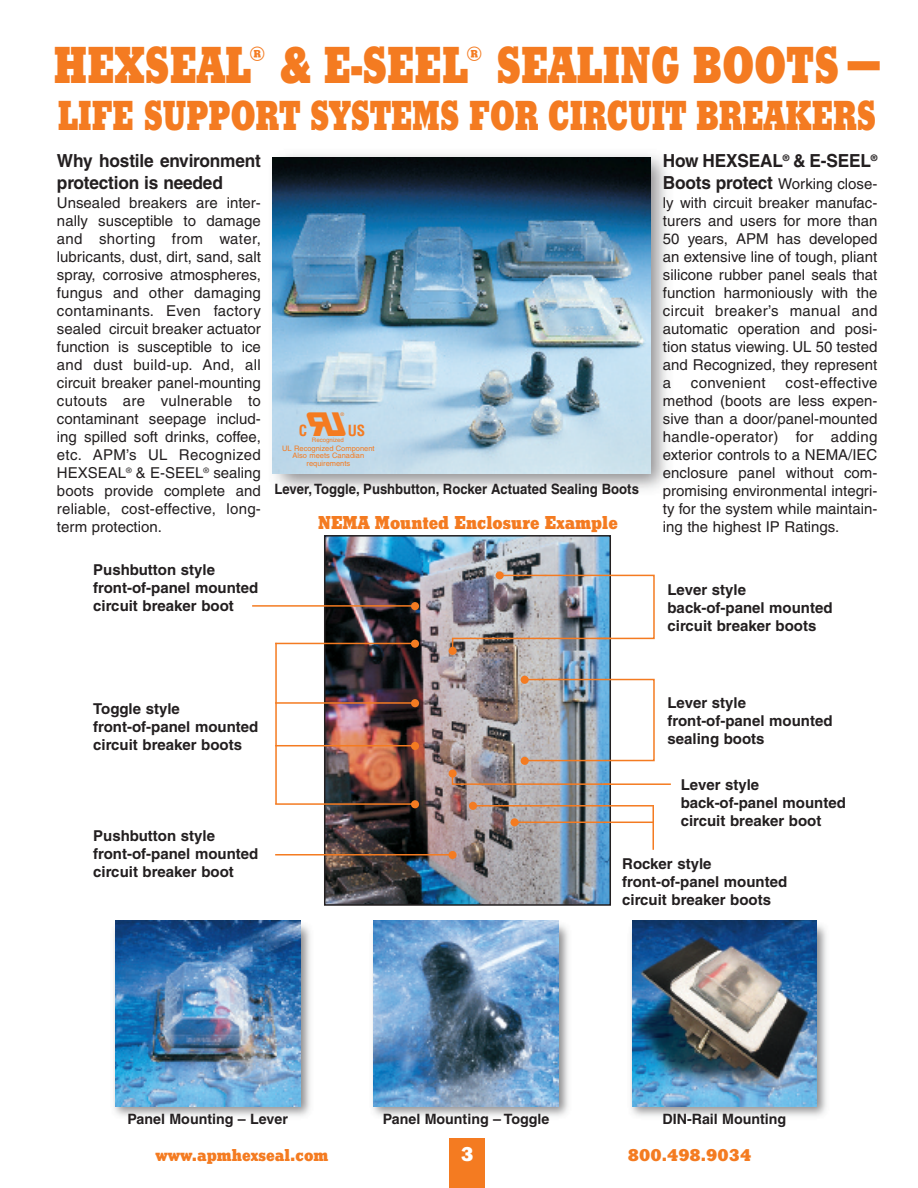
<style>
.page{position:relative;width:918px;height:1188px;background:#fff}
.page>*{position:absolute;margin:0;border:0;box-sizing:border-box;transform-origin:0 0}
.t1{font:900 54.15px "Stymie";letter-spacing:.005em;color:#f47b21;scale:.85 1}
.t2{font:900 43.65px "Stymie";color:#f47b21;scale:.82 1}
.t3{font:900 21px "Stymie";color:#fff}
.t4{font:900 19.5px "Stymie";color:#f47b21}
.t5{font:700 18px/21.6px "Helvetica";letter-spacing:-.01em;color:#231f20;scale:.96 1}
.t6{font:900 18px "Stymie";color:#f47b21}
.t7{font:15px/18px "Helvetica";color:#231f20;text-align:justify}
.t8{font:700 15px/18px "Helvetica";color:#231f20}
.t9{font:15px "Helvetica";letter-spacing:.02em;color:#231f20}
.t10{font:700 condensed 15px "Helvetica";color:#f47b21}
.t11{font:700 14.25px "Helvetica";color:#231f20}
.t12{font:700 14.25px "Helvetica";color:#231f20;scale:.92 1}
.t13{font:7.5px/7.5px "Helvetica";color:#f47b21;text-align:center}
.t14{font:6px "Helvetica";color:#f47b21}
.t15{font:4.95px "Helvetica";color:#f47b21}
.s1{font-weight:700;font-size:18px}
</style>
<div class="page">
<div style="left:449px;top:1138px;width:36px;height:50px;background:#f47b21"></div>
<img style="left:272px;top:154px;width:395px;height:336px">
<img style="left:327px;top:538px;width:281px;height:365px">
<div style="left:324px;top:535px;width:287px;height:371px;border:2px solid #231f20"></div>
<img style="left:113px;top:920px;width:197px;height:196px">
<img style="left:372px;top:920px;width:197px;height:196px">
<img style="left:630px;top:925px;width:197px;height:191px">
<img style="left:374px;top:920px;width:184px;height:186px">
<img style="left:632px;top:920px;width:185px;height:186px">
<hr style="left:252px;top:605px;width:163px;height:2px;background:#f47b21">
<div style="left:411px;top:602px;width:8px;height:8px;background:#f47b21;border-radius:50%"></div>
<hr style="left:275px;top:854px;width:178px;height:2px;background:#f47b21">
<div style="left:448px;top:851px;width:9px;height:8px;background:#f47b21;border-radius:50%"></div>
<hr style="left:275px;top:643px;width:140px;height:1px;background:#f47b21">
<div style="left:411px;top:640px;width:8px;height:8px;background:#f47b21;border-radius:50%"></div>
<hr style="left:275px;top:702px;width:140px;height:2px;background:#f47b21">
<div style="left:411px;top:699px;width:8px;height:8px;background:#f47b21;border-radius:50%"></div>
<hr style="left:275px;top:745px;width:140px;height:1px;background:#f47b21">
<div style="left:411px;top:742px;width:8px;height:8px;background:#f47b21;border-radius:50%"></div>
<hr style="left:275px;top:803px;width:140px;height:2px;background:#f47b21">
<div style="left:411px;top:800px;width:8px;height:8px;background:#f47b21;border-radius:50%"></div>
<hr style="left:515px;top:822px;width:138px;height:1px;background:#f47b21">
<div style="left:511px;top:818px;width:8px;height:8px;background:#f47b21;border-radius:50%"></div>
<hr style="left:473px;top:805px;width:181px;height:2px;background:#f47b21">
<hr style="left:604px;top:783px;width:67px;height:2px;background:#f47b21">
<div style="left:469px;top:802px;width:8px;height:8px;background:#f47b21;border-radius:50%"></div>
<div style="left:449px;top:647px;width:8px;height:8px;background:#f47b21;border-radius:50%"></div>
<div style="left:449px;top:770px;width:8px;height:8px;background:#f47b21;border-radius:50%"></div>
<svg style="left:523px;top:678px;width:132px;height:84px"></svg>
<img style="left:273px;top:157px;width:378px;height:316px">
<img style="left:115px;top:920px;width:185px;height:186px">
<hr style="left:275px;top:643px;width:2px;height:161px;background:#f47b21">
<hr style="left:652px;top:806px;width:2px;height:44px;background:#f47b21">
<div style="left:521px;top:676px;width:8px;height:8px;background:#f47b21;border-radius:50%"></div>
<div style="left:521px;top:757px;width:8px;height:8px;background:#f47b21;border-radius:50%"></div>
<img style="left:451px;top:574px;width:204px;height:79px">
<svg style="left:451px;top:770px;width:162px;height:16px;background:#9d928f"></svg>
<div style="left:496px;top:571px;width:8px;height:8px;background:#f47b21;border-radius:50%"></div>
<svg style="left:307px;top:413px;width:39px;height:23px"></svg>
<h1 class="t1" style="left:54px;top:33px;width:973px">HEXSEAL<sup>®</sup> &amp; E-SEEL<sup>®</sup> SEALING BOOTS —</h1>
<h2 class="t2" style="left:58px;top:89px;width:999px">LIFE SUPPORT SYSTEMS FOR CIRCUIT BREAKERS</h2>
<p class="t5" style="left:57px;top:152px;width:214px">Why hostile environment protection is needed</p>
<p class="t7" style="left:57px;top:195px;width:205px">Unsealed breakers are inter&shy;nally susceptible to damage and shorting from water, lubricants, dust, dirt, sand, salt spray, corrosive atmospheres, fungus and other damaging contaminants. Even factory sealed circuit breaker actuator function is susceptible to ice and dust build-up. And, all circuit breaker panel-mounting cutouts are vulnerable to contaminant seepage includ&shy;ing spilled soft drinks, coffee, etc. APM’s UL Recognized HEXSEAL<sup>®</sup> &amp; E-SEEL<sup>®</sup> sealing boots provide complete and reliable, cost-effective, long&shy;term protection.</p>
<p class="t8" style="left:93px;top:562px;width:167px">Pushbutton style front-of-panel mounted circuit breaker boot</p>
<p class="t15" style="left:340px;top:412px;width:5px">®</p>
<p class="t10" style="left:299px;top:425px;width:10px">C</p>
<p class="t10" style="left:348px;top:425px;width:19px">US</p>
<p class="t14" style="left:312px;top:438px;width:33px">Recognized</p>
<p class="t13" style="left:282px;top:445px;width:94px">UL Recognized Component<br>Also meets Canadian requirements</p>
<p class="t12" style="left:274px;top:484px;width:398px">Lever, Toggle, Pushbutton, Rocker Actuated Sealing Boots</p>
<h3 class="t4" style="left:318px;top:511px;width:301px">NEMA Mounted Enclosure Example</h3>
<p class="t5" style="left:663px;top:152px;width:225px">How HEXSEAL<sup>®</sup> &amp; E-SEEL<sup>®</sup></p>
<p class="t7" style="left:663px;top:175px;width:216px;line-height:19.5px"><span class="s1">Boots protect</span> Working close&shy;ly with circuit breaker manufac-</p>
<p class="t7" style="left:663px;top:213px;width:216px">turers and users for more than 50 years, APM has developed an extensive line of tough, pliant silicone rubber panel seals that function harmoniously with the circuit breaker’s manual and automatic operation and posi&shy;tion status viewing. UL 50 tested and Recognized, they represent a</p>
<p class="t7" style="left:663px;top:375px;width:216px;text-indent:123px">cost-effective method (boots are less expen&shy;sive than a door/panel-mounted handle-operator) for adding exterior controls to a NEMA/IEC enclosure panel without com&shy;promising environmental integri&shy;ty for the system while maintain&shy;ing the highest IP Ratings.</p>
<p class="t9" style="left:691px;top:377px;width:76px">convenient</p>
<p class="t8" style="left:668px;top:582px;width:167px">Lever style back-of-panel mounted circuit breaker boots</p>
<p class="t8" style="left:93px;top:701px;width:167px">Toggle style front-of-panel mounted circuit breaker boots</p>
<p class="t8" style="left:93px;top:828px;width:167px">Pushbutton style front-of-panel mounted circuit breaker boot</p>
<p class="t8" style="left:667px;top:695px;width:167px">Lever style front-of-panel mounted sealing boots</p>
<p class="t8" style="left:681px;top:778px;width:167px">Lever style back-of-panel mounted circuit breaker boot</p>
<p class="t8" style="left:622px;top:856px;width:167px">Rocker style front-of-panel mounted circuit breaker boots</p>
<p class="t11" style="left:128px;top:1114px;width:162px">Panel Mounting – Lever</p>
<p class="t11" style="left:383px;top:1114px;width:168px">Panel Mounting – Toggle</p>
<p class="t11" style="left:662px;top:1114px;width:125px">DIN-Rail Mounting</p>
<p class="t6" style="left:155px;top:1144px;width:174px">www.apmhexseal.com</p>
<h3 class="t3" style="left:461px;top:1141px;width:15px">3</h3>
<p class="t6" style="left:628px;top:1144px;width:125px">800.498.9034</p>
</div>
